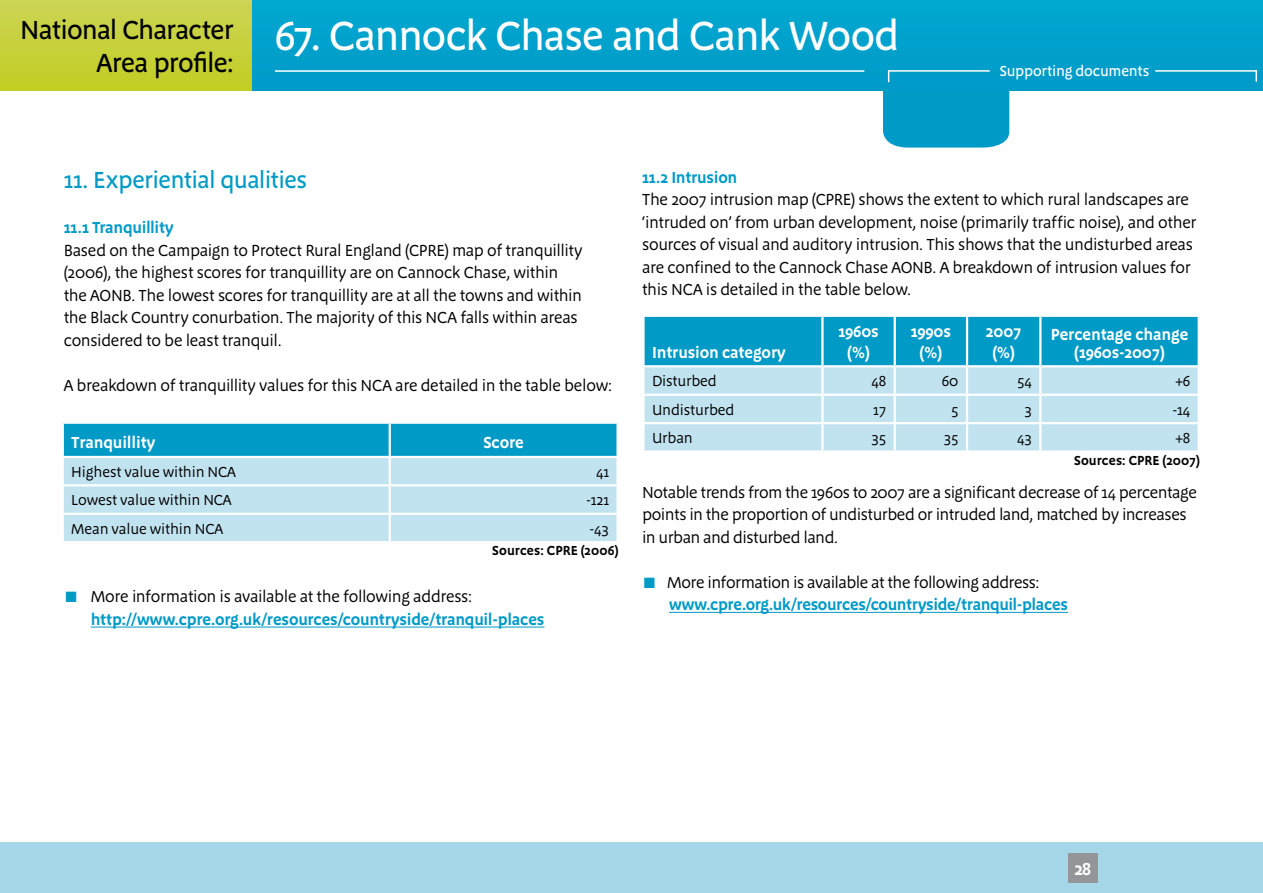
<style>
.page{position:relative;width:1263px;height:893px;background:#fff}
.page>*{position:absolute;margin:0;border:0;box-sizing:border-box;transform-origin:0 0}
.t1{font:500 42px "Megano OT";letter-spacing:-.03em;color:#fff}
.t2{font:500 27px/33px "Megano OT";letter-spacing:-.03em;color:#000;text-align:right}
.t3{font:500 24px "Megano OT";letter-spacing:-.025em;color:#009ac7}
.t4{font:600 18px "Megano OT";color:#fff}
.t5{font:16.5px/22.5px "Megano OT";letter-spacing:-.025em;color:#000}
.t6{font:600 16.5px/22.5px "Megano OT";letter-spacing:-.02em;color:#009ac7}
.t7{font:600 16.5px/21px "Megano OT";letter-spacing:-.01em;color:#fff;text-align:center}
.t8{font:15px "Megano OT";letter-spacing:-.01em;color:#000}
.t9{font:500 15px "Megano OT";letter-spacing:-.015em;color:#fff}
.t10{font:600 13.5px "Megano OT";letter-spacing:.005em;color:#000}
.s1{font-weight:400;color:#000}
</style>
<div class="page">
<div style="left:0;top:0;width:1263px;height:90px;background:linear-gradient(to bottom,#cad456,#c0cd25)"></div>
<div style="left:1px;top:842px;width:1262px;height:51px;background:#a5d7e9"></div>
<div style="left:1068px;top:853px;width:30px;height:30px;background:#939598"></div>
<div style="left:883px;top:90px;width:126px;height:58px;background:#009ac7"></div>
<div style="left:253px;top:0;width:1010px;height:90px;background:#00a1cc"></div>
<hr style="left:91px;top:627px;width:453px;height:1px;background:#009ac7">
<div style="left:64px;top:424px;width:552px;height:32px;background:#009ac7"></div>
<div style="left:64px;top:458px;width:552px;height:83px;background:#c1e2ef"></div>
<hr style="left:389px;top:424px;width:2px;height:32px;background:#fff">
<hr style="left:389px;top:458px;width:2px;height:26px;background:#fff">
<hr style="left:62px;top:484px;width:328px;height:2px;background:#fff">
<hr style="left:390px;top:484px;width:229px;height:2px;background:#fff">
<hr style="left:389px;top:486px;width:2px;height:27px;background:#fff">
<hr style="left:62px;top:513px;width:328px;height:2px;background:#fff">
<hr style="left:390px;top:513px;width:229px;height:2px;background:#fff">
<hr style="left:389px;top:515px;width:2px;height:26px;background:#fff">
<hr style="left:669px;top:612px;width:399px;height:1px;background:#009ac7">
<div style="left:645px;top:317px;width:552px;height:48px;background:#009ac7"></div>
<div style="left:645px;top:367px;width:552px;height:83px;background:#c1e2ef"></div>
<hr style="left:821px;top:317px;width:2px;height:48px;background:#fff">
<hr style="left:894px;top:317px;width:2px;height:48px;background:#fff">
<hr style="left:966px;top:317px;width:2px;height:48px;background:#fff">
<hr style="left:1039px;top:317px;width:2px;height:48px;background:#fff">
<hr style="left:821px;top:367px;width:2px;height:27px;background:#fff">
<hr style="left:894px;top:367px;width:2px;height:27px;background:#fff">
<hr style="left:966px;top:367px;width:2px;height:27px;background:#fff">
<hr style="left:1039px;top:367px;width:2px;height:27px;background:#fff">
<hr style="left:642px;top:394px;width:180px;height:2px;background:#fff">
<hr style="left:822px;top:394px;width:73px;height:2px;background:#fff">
<hr style="left:821px;top:396px;width:2px;height:26px;background:#fff">
<hr style="left:895px;top:394px;width:72px;height:2px;background:#fff">
<hr style="left:894px;top:396px;width:2px;height:26px;background:#fff">
<hr style="left:967px;top:394px;width:73px;height:2px;background:#fff">
<hr style="left:966px;top:396px;width:2px;height:26px;background:#fff">
<hr style="left:1040px;top:394px;width:160px;height:2px;background:#fff">
<hr style="left:1039px;top:396px;width:2px;height:26px;background:#fff">
<hr style="left:642px;top:422px;width:180px;height:2px;background:#fff">
<hr style="left:822px;top:422px;width:73px;height:2px;background:#fff">
<hr style="left:821px;top:424px;width:2px;height:26px;background:#fff">
<hr style="left:895px;top:422px;width:72px;height:2px;background:#fff">
<hr style="left:894px;top:424px;width:2px;height:26px;background:#fff">
<hr style="left:967px;top:422px;width:73px;height:2px;background:#fff">
<hr style="left:966px;top:424px;width:2px;height:26px;background:#fff">
<hr style="left:1040px;top:422px;width:160px;height:2px;background:#fff">
<hr style="left:1039px;top:424px;width:2px;height:26px;background:#fff">
<hr style="left:275px;top:70px;width:589px;height:2px;background:#fff">
<hr style="left:888px;top:70px;width:102px;height:2px;background:#fff">
<svg style="left:1255px;top:72px;width:2px;height:10px"></svg>
<hr style="left:1155px;top:70px;width:102px;height:2px;background:#fff">
<h2 class="t2" style="left:20px;top:13px;width:215px">National Character<br>Area profile:</h2>
<h1 class="t1" style="left:275px;top:11px;width:626px">67. Cannock Chase and Cank Wood</h1>
<p class="t9" style="left:1000px;top:62px;width:151px">Supporting documents</p>
<h3 class="t3" style="left:64px;top:166px;width:245px">11. Experiential qualities</h3>
<p class="t6" style="left:64px;top:217px;width:111px">11.1 Tranquillity</p>
<p class="t5" style="left:64px;top:239px;width:520px">Based on the Campaign to Protect Rural England (CPRE) map of tranquillity (2006), the highest scores for tranquillity are on Cannock Chase, within the AONB. The lowest scores for tranquillity are at all the towns and within the Black Country conurbation. The majority of this NCA falls within areas considered to be least tranquil.</p>
<p class="t5" style="left:64px;top:374px;width:550px">A breakdown of tranquillity values for this NCA are detailed in the table below:</p>
<p class="t7" style="left:71px;top:432px;width:85px">Tranquillity</p>
<p class="t7" style="left:483px;top:432px;width:42px">Score</p>
<p class="t8" style="left:71px;top:463px;width:166px">Highest value within NCA</p>
<p class="t8" style="left:596px;top:463px;width:15px">41</p>
<p class="t8" style="left:71px;top:491px;width:162px">Lowest value within NCA</p>
<p class="t8" style="left:586px;top:491px;width:24px">-121</p>
<p class="t8" style="left:71px;top:520px;width:153px">Mean value within NCA</p>
<p class="t8" style="left:589px;top:520px;width:21px">-43</p>
<p class="t10" style="left:492px;top:543px;width:128px">Sources: CPRE (2006)</p>
<p class="t6" style="left:91px;top:586px;width:455px;text-indent:-27px">■ <span class="s1">More information is available at the following address: </span>http://www.cpre.org.uk/resources/countryside/tranquil-places</p>
<p class="t6" style="left:642px;top:166px;width:97px">11.2 Intrusion</p>
<p class="t5" style="left:642px;top:188px;width:556px">The 2007 intrusion map (CPRE) shows the extent to which rural landscapes are ‘intruded on’ from urban development, noise (primarily traffic noise), and other sources of visual and auditory intrusion. This shows that the undisturbed areas are confined to the Cannock Chase AONB. A breakdown of intrusion values for this NCA is detailed in the table below.</p>
<p class="t7" style="left:652px;top:342px;width:135px">Intrusion category</p>
<p class="t7" style="left:838px;top:321px;width:42px">1960s (%)</p>
<p class="t7" style="left:911px;top:321px;width:42px">1990s (%)</p>
<p class="t7" style="left:986px;top:321px;width:37px">2007 (%)</p>
<p class="t7" style="left:1051px;top:325px;width:139px;line-height:18px">Percentage change (1960s-2007)</p>
<p class="t8" style="left:652px;top:372px;width:66px">Disturbed</p>
<p class="t8" style="left:871px;top:372px;width:16px">48</p>
<p class="t8" style="left:942px;top:372px;width:18px">60</p>
<p class="t8" style="left:1017px;top:372px;width:16px">54</p>
<p class="t8" style="left:1175px;top:372px;width:16px">+6</p>
<p class="t8" style="left:652px;top:401px;width:84px">Undisturbed</p>
<p class="t8" style="left:873px;top:401px;width:15px">17</p>
<p class="t8" style="left:951px;top:401px;width:9px">5</p>
<p class="t8" style="left:1024px;top:401px;width:9px">3</p>
<p class="t8" style="left:1172px;top:401px;width:19px">-14</p>
<p class="t8" style="left:652px;top:429px;width:42px">Urban</p>
<p class="t8" style="left:871px;top:429px;width:16px">35</p>
<p class="t8" style="left:944px;top:429px;width:16px">35</p>
<p class="t8" style="left:1017px;top:429px;width:16px">43</p>
<p class="t8" style="left:1175px;top:429px;width:16px">+8</p>
<p class="t10" style="left:1074px;top:452px;width:127px">Sources: CPRE (2007)</p>
<p class="t5" style="left:642px;top:481px;width:556px">Notable trends from the 1960s to 2007 are a significant decrease of 14 percentage points in the proportion of undisturbed or intruded land, matched by increases in urban and disturbed land.</p>
<p class="t6" style="left:669px;top:571px;width:400px;text-indent:-27px">■ <span class="s1">More information is available at the following address: </span>www.cpre.org.uk/resources/countryside/tranquil-places</p>
<p class="t4" style="left:1074px;top:858px;width:18px">28</p>
</div>
